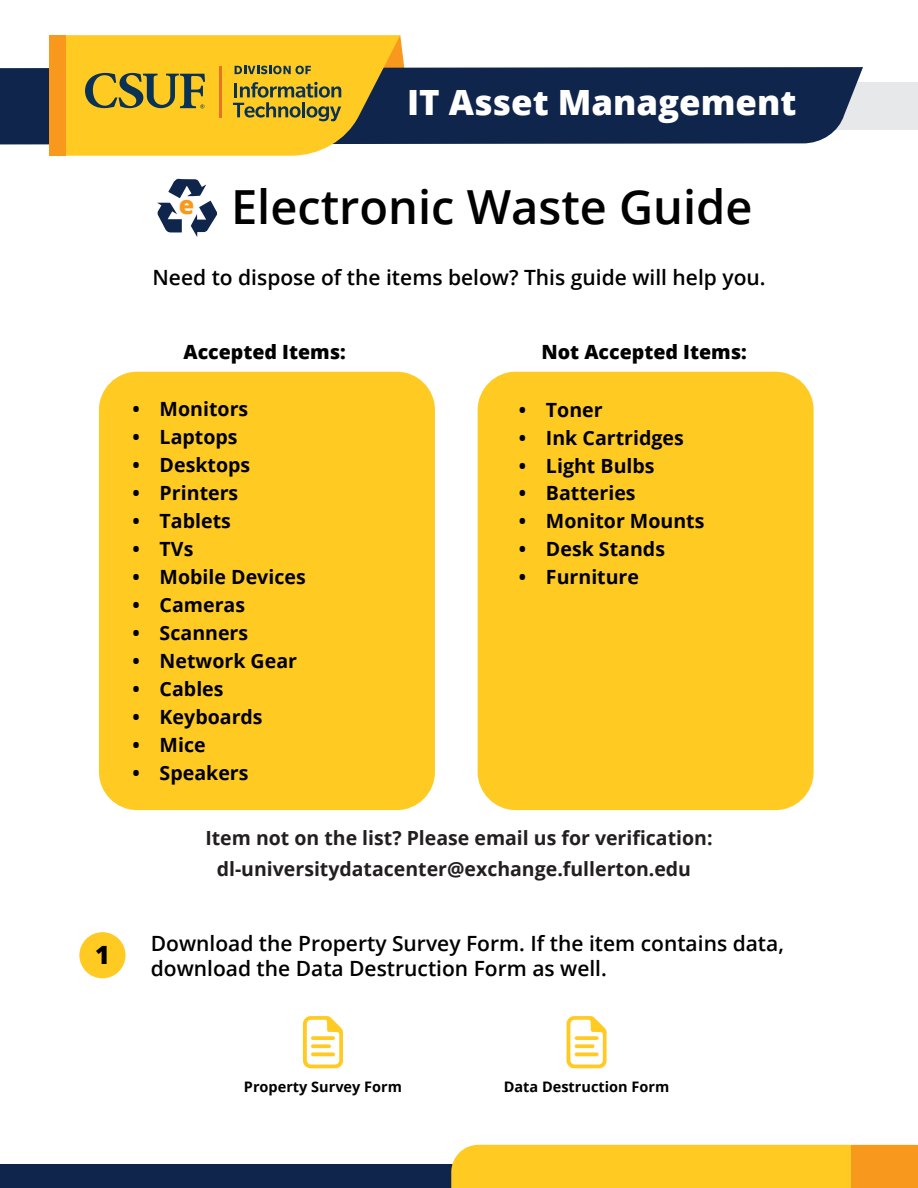
<style>
.page{position:relative;width:918px;height:1188px;background:#fff}
.page>*{position:absolute;margin:0;border:0;box-sizing:border-box;transform-origin:0 0}
.t1{font:600 46.95px "Open Sans";color:#010101}
.t2{font:800 34.8px "Open Sans";color:#fff}
.t3{font:800 25.2px "Open Sans";color:#010101}
.t4{font:600 21px/25.2px "Open Sans";color:#010101}
.t5{font:700 19.65px "Open Sans";color:#010101}
.t6{font:800 19.65px "Open Sans";color:#010101}
.t7{font:700 19.5px/30.8px "Open Sans";color:#231f20;text-align:center}
.t8{font:700 14.55px "Open Sans";color:#010101}
</style>
<div class="page">
<div style="left:0;top:1165px;width:917px;height:23px;background:#0f254b"></div>
<div style="left:451px;top:1145px;width:401px;height:43px;background:#ffcb23"></div>
<div style="left:556px;top:82px;width:362px;height:48px;background:#e7e8e9"></div>
<div style="left:0;top:67px;width:863px;height:78px;background:#0f254b"></div>
<div style="left:852px;top:1145px;width:66px;height:43px;background:#f8991d"></div>
<svg style="left:49px;top:35px;width:359px;height:121px;background:#d7b030"></svg>
<svg style="left:157px;top:179px;width:60px;height:58px"></svg>
<svg style="left:303px;top:1016px;width:40px;height:52px"></svg>
<svg style="left:567px;top:1016px;width:40px;height:52px"></svg>
<div style="left:99px;top:372px;width:336px;height:438px;background:#ffcb23;border-radius:38px"></div>
<div style="left:478px;top:372px;width:336px;height:438px;background:#ffcb23;border-radius:38px"></div>
<div style="left:79px;top:932px;width:47px;height:46px;background:#ffcb23;border-radius:50%"></div>
<h2 class="t2" style="left:407px;top:76px;width:391px">IT Asset Management</h2>
<h1 class="t1" style="left:179px;top:175px;width:575px"><sup>e</sup> Electronic Waste Guide</h1>
<p class="t4" style="left:152px;top:264px;width:615px">Need to dispose of the items below? This guide will help you.</p>
<p class="t6" style="left:184px;top:337px;width:164px">Accepted Items:</p>
<p class="t6" style="left:542px;top:337px;width:207px">Not Accepted Items:</p>
<p class="t5" style="left:133px;top:395px;width:117px">• Monitors</p>
<p class="t5" style="left:133px;top:423px;width:107px">• Laptops</p>
<p class="t5" style="left:133px;top:451px;width:119px">• Desktops</p>
<p class="t5" style="left:133px;top:479px;width:107px">• Printers</p>
<p class="t5" style="left:133px;top:507px;width:100px">• Tablets</p>
<p class="t5" style="left:133px;top:535px;width:62px">• TVs</p>
<p class="t5" style="left:133px;top:563px;width:175px">• Mobile Devices</p>
<p class="t5" style="left:133px;top:591px;width:114px">• Cameras</p>
<p class="t5" style="left:133px;top:619px;width:117px">• Scanners</p>
<p class="t5" style="left:133px;top:647px;width:166px">• Network Gear</p>
<p class="t5" style="left:133px;top:675px;width:92px">• Cables</p>
<p class="t5" style="left:133px;top:703px;width:132px">• Keyboards</p>
<p class="t5" style="left:133px;top:731px;width:75px">• Mice</p>
<p class="t5" style="left:133px;top:759px;width:117px">• Speakers</p>
<p class="t5" style="left:519px;top:396px;width:85px">• Toner</p>
<p class="t5" style="left:519px;top:424px;width:166px">• Ink Cartridges</p>
<p class="t5" style="left:519px;top:451px;width:137px">• Light Bulbs</p>
<p class="t5" style="left:519px;top:479px;width:118px">• Batteries</p>
<p class="t5" style="left:519px;top:507px;width:187px">• Monitor Mounts</p>
<p class="t5" style="left:519px;top:535px;width:148px">• Desk Stands</p>
<p class="t5" style="left:519px;top:563px;width:122px">• Furniture</p>
<p class="t7" style="left:205px;top:822px;width:509px">Item not on the list? Please email us for verification: dl-universitydatacenter@exchange.fullerton.edu</p>
<p class="t3" style="left:95px;top:936px;width:16px">1</p>
<p class="t4" style="left:151px;top:930px;width:635px">Download the Property Survey Form. If the item contains data, download the Data Destruction Form as well.</p>
<p class="t8" style="left:244px;top:1077px;width:160px">Property Survey Form</p>
<p class="t8" style="left:504px;top:1077px;width:167px">Data Destruction Form</p>
</div>
